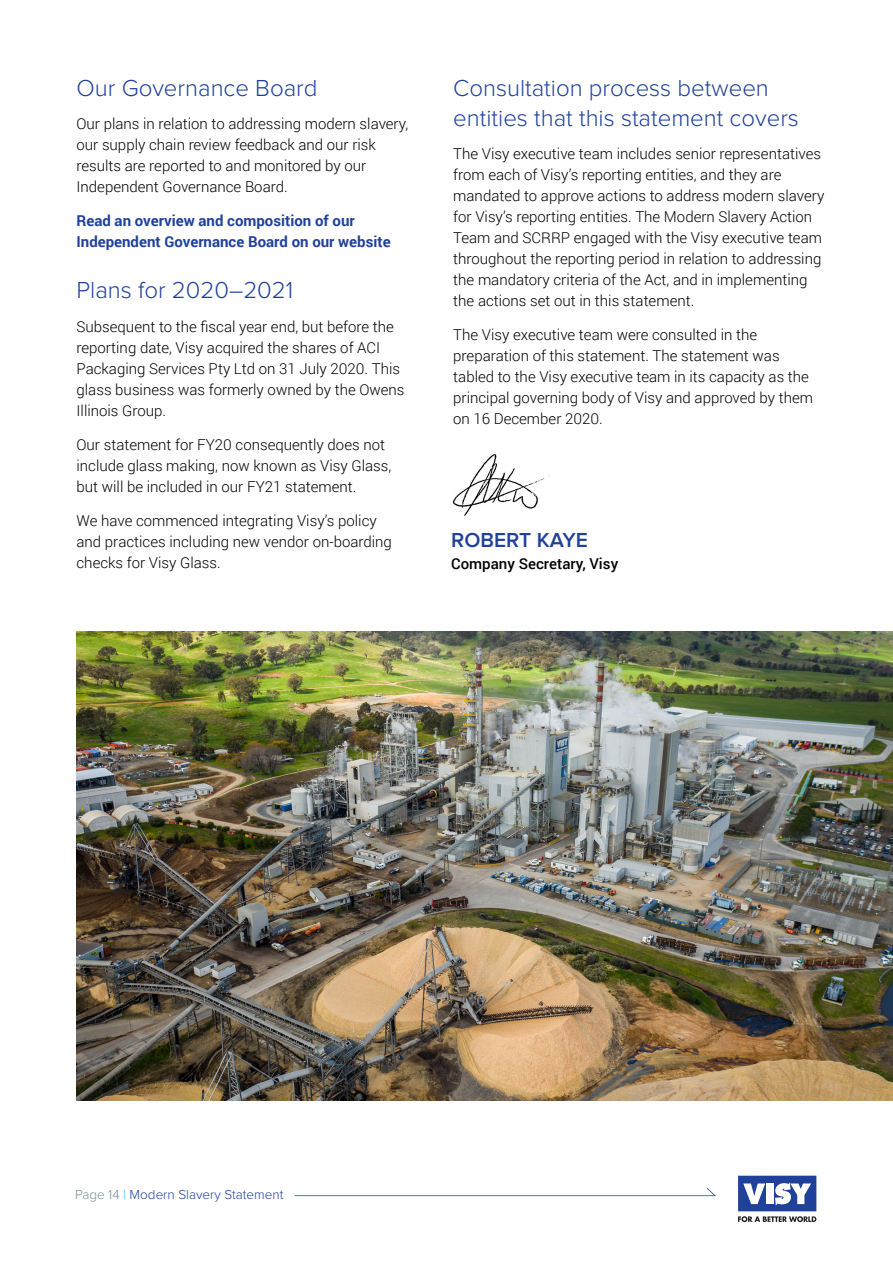
<style>
.page{position:relative;width:893px;height:1263px;background:#fff}
.page>*{position:absolute;margin:0;border:0;box-sizing:border-box;transform-origin:0 0}
.Heading_3{font:300 24px/30px "Proxima Nova";color:#20419b}
.t1{font:600 21px "Proxima Nova";color:#20419b}
.Body{font:300 15px/21px "Roboto";color:#000}
.Body-2{font:700 15px/21px "Roboto";color:#20419b}
.t2{font:500 15px "Roboto";color:#000}
.t3{font:300 13.5px "Proxima Nova";color:#20419b}
.s1{color:#768d99}
.s2{color:#15bef0}
</style>
<div class="page">
<img style="left:77px;top:631px;width:816px;height:469px">
<svg style="left:295px;top:1187px;width:421px;height:9px"></svg>
<div style="left:738px;top:1176px;width:78px;height:35px;background:#20419a"></div>
<svg style="left:738px;top:1216px;width:78px;height:6px"></svg>
<svg style="left:775px;top:1182px;width:36px;height:23px"></svg>
<svg style="left:743px;top:1183px;width:22px;height:21px"></svg>
<div style="left:766px;top:1183px;width:8px;height:21px;background:#fff"></div>
<img style="left:453px;top:454px;width:97px;height:62px">
<h3 class="Heading_3" style="left:77px;top:74px;width:243px">Our Governance Board</h3>
<p class="Body" style="left:77px;top:113px;width:333px">Our plans in relation to addressing modern slavery, our supply chain review feedback and our risk results are reported to and monitored by our Independent Governance Board.</p>
<p class="Body-2" style="left:77px;top:210px;width:316px">Read an overview and composition of our<br>Independent Governance Board on our website</p>
<h3 class="Heading_3" style="left:77px;top:276px;width:218px">Plans for 2020–2021</h3>
<p class="Body" style="left:77px;top:316px;width:329px">Subsequent to the fiscal year end, but before the reporting date, Visy acquired the shares of ACI Packaging Services Pty Ltd on 31 July 2020. This glass business was formerly owned by the Owens Illinois Group.</p>
<p class="Body" style="left:77px;top:433px;width:316px">Our statement for FY20 consequently does not include glass making, now known as Visy Glass, but will be included in our FY21 statement.</p>
<p class="Body" style="left:77px;top:509px;width:317px">We have commenced integrating Visy’s policy and practices including new vendor on-boarding checks for Visy Glass.</p>
<h3 class="Heading_3" style="left:453px;top:74px;width:347px">Consultation process between entities that this statement covers</h3>
<p class="Body" style="left:453px;top:143px;width:373px">The Visy executive team includes senior representatives from each of Visy’s reporting entities, and they are mandated to approve actions to address modern slavery for Visy’s reporting entities. The Modern Slavery Action Team and SCRRP engaged with the Visy executive team throughout the reporting period in relation to addressing the mandatory criteria of the Act, and in implementing the actions set out in this statement.</p>
<p class="Body" style="left:453px;top:324px;width:361px">The Visy executive team were consulted in the preparation of this statement. The statement was tabled to the Visy executive team in its capacity as the principal governing body of Visy and approved by them on 16 December 2020.</p>
<p class="t1" style="left:451px;top:530px;width:138px">ROBERT KAYE</p>
<p class="t2" style="left:451px;top:553px;width:169px">Company Secretary, Visy</p>
<p class="t3" style="left:75px;top:1188px;width:210px"><span class="s1">Page 14</span> <span class="s2">|</span> Modern Slavery Statement</p>
</div>
